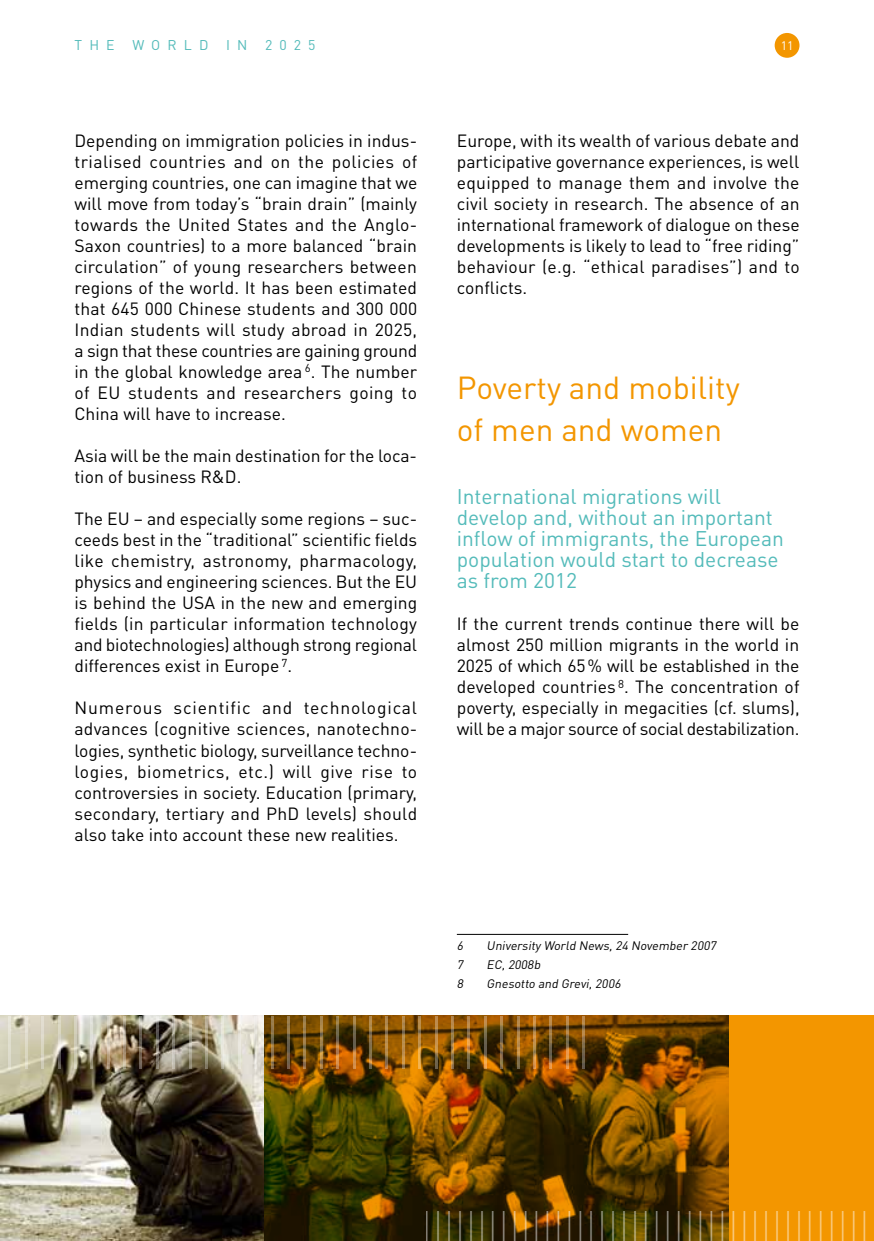
<style>
.page{position:relative;width:874px;height:1241px;background:#fff}
.page>*{position:absolute;margin:0;border:0;box-sizing:border-box;transform-origin:0 0}
.t1{font:300 52.5px "Myriad Pro";color:#fff}
.t2{font:300 35px "Myriad Pro";color:#fff}
.t3{font:31.5px/42px "DIN Pro";color:#f39600}
.t4{font:21px/21px "DIN Pro";color:#54bbba}
.t5{font:17.5px/21px "DIN Pro";color:#000;text-align:justify}
.t6{font:14px "DIN Pro";letter-spacing:.51em;color:#54bbba}
.t7{font:italic 12.25px "DIN Pro";color:#000}
.t8{font:12.25px "DIN Pro";color:#fff}
</style>
<div class="page">
<div style="left:774px;top:33px;width:25px;height:25px;background:#f39600;border-radius:50%"></div>
<hr style="left:456px;top:933px;width:172px;height:1px;background:#000">
<div style="left:0;top:1015px;width:873px;height:225px;background:#f39600"></div>
<img style="left:0;top:1015px;width:728px;height:225px">
<p class="t6" style="left:74px;top:36px;width:42px">THE</p>
<p class="t6" style="left:132px;top:36px;width:78px">WORLD</p>
<p class="t6" style="left:226px;top:36px;width:23px">I N</p>
<p class="t6" style="left:265px;top:36px;width:52px">2025</p>
<p class="t8" style="left:780px;top:37px;width:14px">11</p>
<p class="t5" style="left:74px;top:129px;width:344px">Depending on immigration policies in indus&shy;trialised countries and on the policies of emerging countries, one can imagine that we will move from today’s “brain drain” (mainly towards the United States and the Anglo-Saxon countries) to a more balanced “brain circulation” of young researchers between regions of the world. It has been estimated that 645 000 Chinese students and 300 000<br>Indian students will study abroad in 2025, a sign that these countries are gaining ground in the global knowledge area <sup>6</sup>. The number of EU students and researchers going to China will have to increase.</p>
<p class="t5" style="left:74px;top:444px;width:344px">Asia will be the main destination for the loca&shy;tion of business R&amp;D.</p>
<p class="t5" style="left:74px;top:507px;width:344px">The EU – and especially some regions – suc&shy;ceeds best in the “traditional” scientific fields like chemistry, astronomy, pharmacology, physics and engineering sciences. But the EU is behind the USA in the new and emerging fields (in particular information technology and biotechnologies) although strong regional differences exist in Europe <sup>7</sup>.</p>
<p class="t5" style="left:74px;top:696px;width:344px;text-align:left">Numerous scientific and technological advances (cognitive sciences, nanotechno&shy;logies, synthetic biology, surveillance techno&shy;logies, biometrics, etc.) will give rise to controversies in society. Education (primary, secondary, tertiary and PhD levels) should also take into account these new realities.</p>
<p class="t5" style="left:456px;top:129px;width:344px">Europe, with its wealth of various debate and participative governance experiences, is well equipped to manage them and involve the civil society in research. The absence of an international framework of dialogue on these developments is likely to lead to “free riding” behaviour (e.g. “ethical paradises”) and to conflicts.</p>
<h3 class="t3" style="left:456px;top:365px;width:284px">Poverty and mobility of men and women</h3>
<p class="t4" style="left:456px;top:485px;width:328px">International migrations will develop and, without an important inflow of immigrants, the European population would start to decrease as from 2012</p>
<p class="t5" style="left:456px;top:612px;width:344px">If the current trends continue there will be almost 250 million migrants in the world in 2025 of which 65% will be established in the developed countries <sup>8</sup>. The concentration of poverty, especially in megacities (cf. slums), will be a major source of social destabilization.</p>
<p class="t7" style="left:456px;top:936px;width:10px">6</p>
<p class="t7" style="left:486px;top:936px;width:233px">University World News,24 November 2007</p>
<p class="t7" style="left:456px;top:955px;width:10px">7</p>
<p class="t7" style="left:486px;top:955px;width:58px">EC,2008b</p>
<p class="t7" style="left:456px;top:974px;width:10px">8</p>
<p class="t7" style="left:486px;top:974px;width:138px">Gnesotto and Grevi,2006</p>
<h1 class="t1" style="left:4px;top:1008px;width:586px">||||||||||||||||||||||||||||||||||||</h1>
<h2 class="t2" style="left:423px;top:1206px;width:446px">|||||||||||||||||||||||||||||||||||||||||</h2>
</div>
